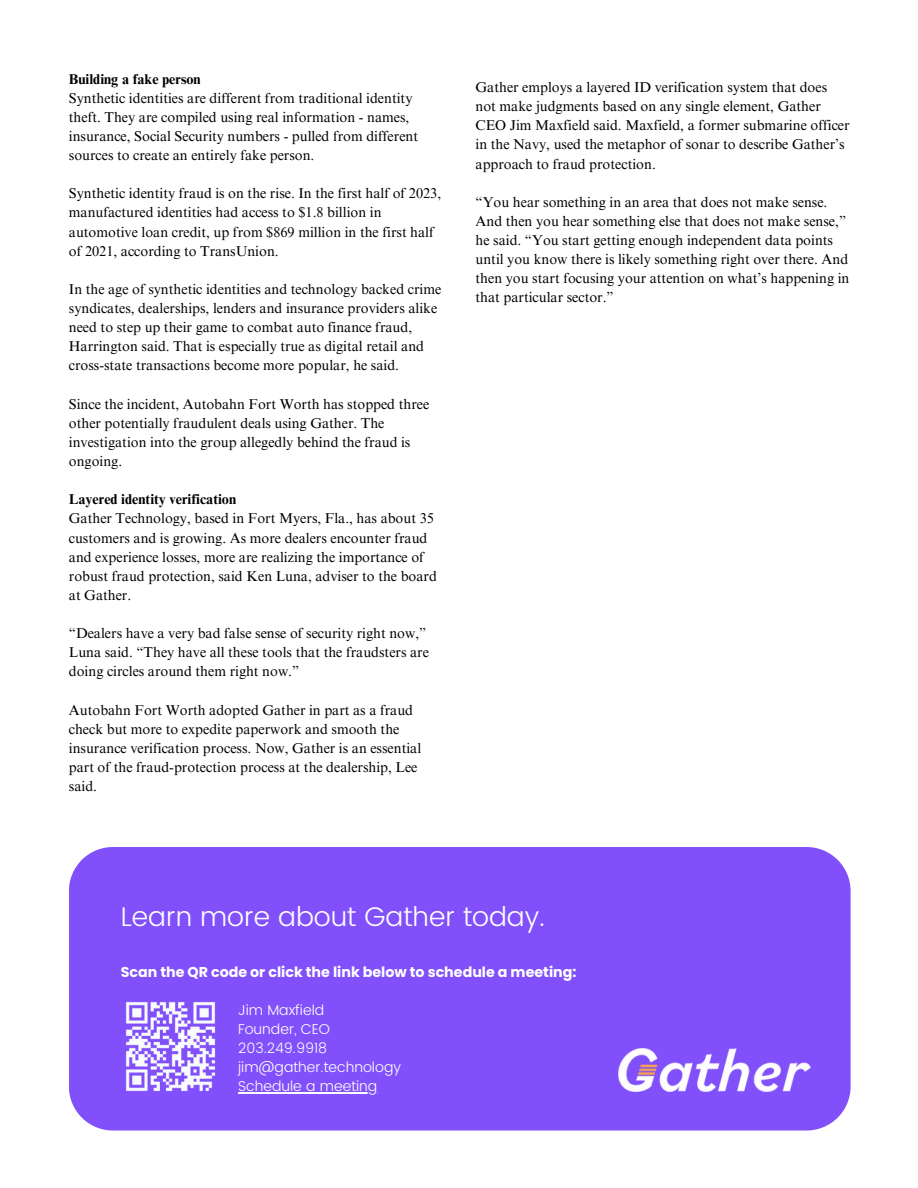
<style>
.page{position:relative;width:918px;height:1188px;background:#fff}
.page>*{position:absolute;margin:0;border:0;box-sizing:border-box;transform-origin:0 0}
.t1{font:300 27px "Poppins";color:#fff}
.t2{font:14.25px/19.2px "Times NRMT Pro";color:#000}
.t3{font:300 14.25px "Poppins";color:#fff}
.t4{font:700 14.25px "Poppins";color:#fff}
.t5{font:700 14.25px "Times NRMT Pro";color:#000}
</style>
<div class="page">
<div style="left:69px;top:847px;width:782px;height:284px;background:#8150fb"></div>
<img style="left:121px;top:996px;width:100px;height:101px">
<img style="left:618px;top:1049px;width:198px;height:49px">
<hr style="left:238px;top:1092px;width:139px;height:1px;background:#fff">
<p class="t5" style="left:69px;top:73px;width:133px">Building a fake person</p>
<p class="t2" style="left:69px;top:90px;width:351px">Synthetic identities are different from traditional identity theft. They are compiled using real information - names, insurance, Social Security numbers - pulled from different sources to create an entirely fake person.</p>
<p class="t2" style="left:69px;top:186px;width:374px">Synthetic identity fraud is on the rise. In the first half of 2023, manufactured identities had access to $1.8 billion in automotive loan credit, up from $869 million in the first half of 2021, according to TransUnion.</p>
<p class="t2" style="left:69px;top:281px;width:374px">In the age of synthetic identities and technology backed crime syndicates, dealerships, lenders and insurance providers alike need to step up their game to combat auto finance fraud, Harrington said. That is especially true as digital retail and cross-state transactions become more popular, he said.</p>
<p class="t2" style="left:69px;top:396px;width:362px">Since the incident, Autobahn Fort Worth has stopped three other potentially fraudulent deals using Gather. The investigation into the group allegedly behind the fraud is ongoing.</p>
<p class="t5" style="left:69px;top:494px;width:169px">Layered identity verification</p>
<p class="t2" style="left:69px;top:511px;width:370px">Gather Technology, based in Fort Myers, Fla., has about 35 customers and is growing. As more dealers encounter fraud and experience losses, more are realizing the importance of robust fraud protection, said Ken Luna, adviser to the board at Gather.</p>
<p class="t2" style="left:69px;top:626px;width:362px">“Dealers have a very bad false sense of security right now,”<br>Luna said. “They have all these tools that the fraudsters are doing circles around them right now.”</p>
<p class="t2" style="left:69px;top:702px;width:354px">Autobahn Fort Worth adopted Gather in part as a fraud check but more to expedite paperwork and smooth the insurance verification process. Now, Gather is an essential part of the fraud-protection process at the dealership, Lee said.</p>
<p class="t2" style="left:476px;top:79px;width:376px">Gather employs a layered ID verification system that does not make judgments based on any single element, Gather CEO Jim Maxfield said. Maxfield, a former submarine officer in the Navy, used the metaphor of sonar to describe Gather’s approach to fraud protection.</p>
<p class="t2" style="left:476px;top:194px;width:375px">“You hear something in an area that does not make sense.<br>And then you hear something else that does not make sense,” he said. “You start getting enough independent data points until you know there is likely something right over there. And then you start focusing your attention on what’s happening in that particular sector.”</p>
<p class="t1" style="left:121px;top:901px;width:426px">Learn more about Gather today.</p>
<h1 class="t4" style="left:121px;top:962px;width:457px">Scan the QR code or click the link below to schedule a meeting:</h1>
<h2 class="t3" style="left:238px;top:1001px;width:88px">Jim Maxfield</h2>
<p class="t3" style="left:238px;top:1021px;width:93px">Founder, CEO</p>
<p class="t3" style="left:238px;top:1040px;width:91px">203.249.9918</p>
<p class="t3" style="left:238px;top:1059px;width:164px">jim@gather.technology</p>
<p class="t3" style="left:238px;top:1078px;width:141px">Schedule a meeting</p>
</div>
